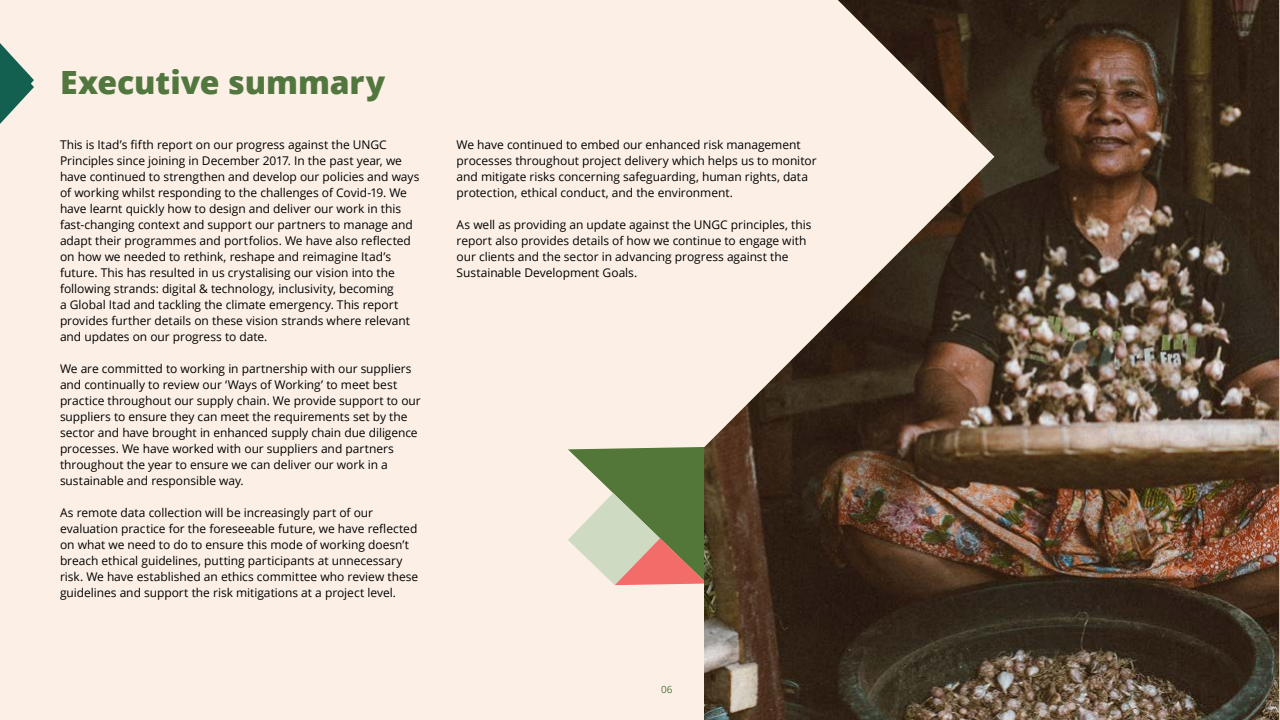
<style>
.page{position:relative;width:1280px;height:720px;background:#fcf0e6}
.page>*{position:absolute;margin:0;border:0;box-sizing:border-box;transform-origin:0 0}
.t1{font:800 32px "Open Sans";letter-spacing:-.005em;color:#51773f}
.t2{font:12px/16px "Open Sans";letter-spacing:-.005em;color:#000}
.t3{font:10px "Open Sans";color:#51773f}
</style>
<div class="page">
<svg style="left:568px;top:447px;width:136px;height:138px"></svg>
<svg style="left:0;top:43px;width:34px;height:81px"></svg>
<img style="left:704px;top:0;width:575px;height:720px">
<h1 class="t1" style="left:60px;top:59px;width:327px">Executive summary</h1>
<p class="t2" style="left:60px;top:137px;width:361px">This is Itad’s fifth report on our progress against the UNGC Principles since joining in December 2017. In the past year, we have continued to strengthen and develop our policies and ways of working whilst responding to the challenges of Covid-19. We have learnt quickly how to design and deliver our work in this fast-changing context and support our partners to manage and adapt their programmes and portfolios. We have also reflected on how we needed to rethink, reshape and reimagine Itad’s future. This has resulted in us crystalising our vision into the following strands: digital &amp; technology, inclusivity, becoming<br>a Global Itad and tackling the climate emergency. This report provides further details on these vision strands where relevant and updates on our progress to date.</p>
<p class="t2" style="left:60px;top:360px;width:362px">We are committed to working in partnership with our suppliers and continually to review our ‘Ways of Working’ to meet best practice throughout our supply chain. We provide support to our suppliers to ensure they can meet the requirements set by the sector and have brought in enhanced supply chain due diligence processes. We have worked with our suppliers and partners throughout the year to ensure we can deliver our work in a sustainable and responsible way.</p>
<p class="t2" style="left:60px;top:504px;width:360px">As remote data collection will be increasingly part of our evaluation practice for the foreseeable future, we have reflected on what we need to do to ensure this mode of working doesn’t breach ethical guidelines, putting participants at unnecessary risk. We have established an ethics committee who review these guidelines and support the risk mitigations at a project level.</p>
<p class="t2" style="left:457px;top:136px;width:362px">We have continued to embed our enhanced risk management processes throughout project delivery which helps us to monitor and mitigate risks concerning safeguarding, human rights, data protection, ethical conduct, and the environment.</p>
<p class="t2" style="left:457px;top:216px;width:356px">As well as providing an update against the UNGC principles, this report also provides details of how we continue to engage with our clients and the sector in advancing progress against the Sustainable Development Goals.</p>
<p class="t3" style="left:661px;top:683px;width:13px">06</p>
</div>
